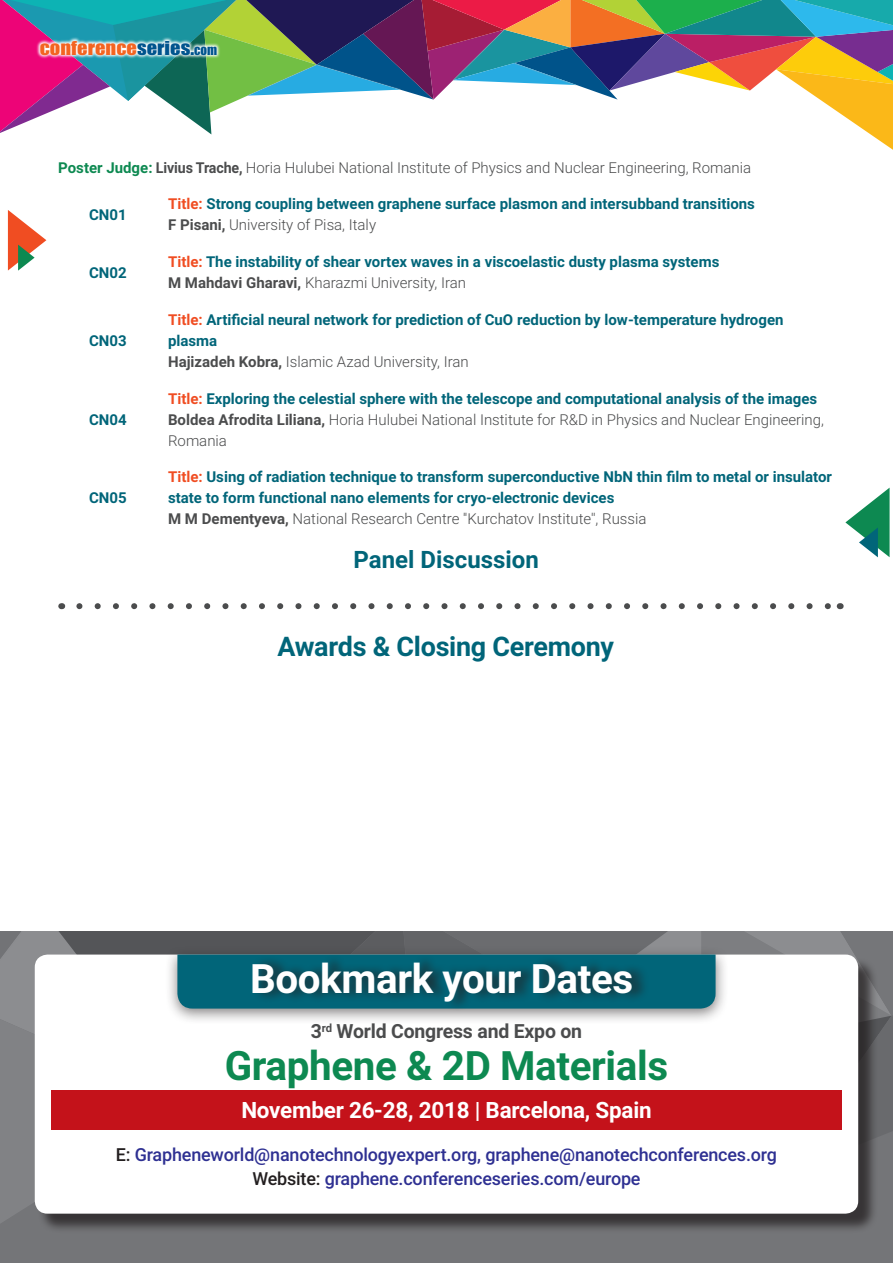
<style>
.page{position:relative;width:893px;height:1263px;background:#fff}
.page>*{position:absolute;margin:0;border:0;box-sizing:border-box;transform-origin:0 0}
.t1{font:700 40.5px "Roboto";letter-spacing:-.01em;color:#0d8951}
.t2{font:700 40.5px "Roboto";letter-spacing:-.01em;color:#fff}
.t3{font:700 27px "Roboto";letter-spacing:-.01em;color:#016579}
.t4{font:700 24px "Roboto";color:#016579}
.t5{font:700 22.5px "Roboto";letter-spacing:-.01em;color:#fff}
.t6{font:700 19.5px "Roboto";letter-spacing:-.01em;color:#4b4c4d}
.t7{font:500 18px "Roboto";letter-spacing:-.01em;color:#2e3092}
.t8{font:17.7px "Impact";color:#f36421;scale:1.16 1}
.t9{font:700 15px/21px "Roboto";color:#016579}
.t10{font:300 15px "Roboto";color:#4b4c4d}
.s1{color:#00548e}
.s2{font-size:12.6px;color:#00548e}
.s3{font-weight:700;color:#0d8951}
.s4{font-weight:700}
.s5{color:#f04d22}
.s6{color:#4b4c4d}
.s7{font-weight:300;color:#4b4c4d}
.s8{color:#231f20}
</style>
<div class="page">
<svg style="left:0;top:0;width:893px;height:150px"></svg>
<svg style="left:845px;top:488px;width:45px;height:69px"></svg>
<svg style="left:36px;top:37px;width:185px;height:22px"></svg>
<svg style="left:8px;top:210px;width:38px;height:61px"></svg>
<div style="left:0;top:932px;width:893px;height:331px;background:#747578"></div>
<svg style="left:0;top:932px;width:893px;height:298px;background:#ced1d3"></svg>
<div style="left:252px;top:954px;width:397px;height:57px;background:#231f20;opacity:.75"></div>
<div style="left:51px;top:1090px;width:791px;height:40px;background:#c4121a"></div>
<svg style="left:79px;top:603px;width:752px;height:6px"></svg>
<p class="t8" style="left:40px;top:34px;width:154px">CONFERENCE<span class="s1">SERIES.</span><span class="s2">COM</span></p>
<p class="t10" style="left:58px;top:157px;width:694px"><span class="s3">Poster Judge:</span> <span class="s4">Livius Trache,</span> Horia Hulubei National Institute of Physics and Nuclear Engineering, Romania</p>
<p class="t9" style="left:89px;top:203px;width:39px">CN01</p>
<p class="t9" style="left:168px;top:193px;width:588px"><span class="s5">Title:</span> Strong coupling between graphene surface plasmon and intersubband transitions<br><span class="s6">F Pisani,</span> <span class="s7">University of Pisa, Italy</span></p>
<p class="t9" style="left:89px;top:261px;width:39px">CN02</p>
<p class="t9" style="left:168px;top:251px;width:553px"><span class="s5">Title:</span> The instability of shear vortex waves in a viscoelastic dusty plasma systems<br><span class="s6">M Mahdavi Gharavi,</span> <span class="s7">Kharazmi University, Iran</span></p>
<p class="t9" style="left:89px;top:329px;width:39px">CN03</p>
<p class="t9" style="left:89px;top:408px;width:39px">CN04</p>
<p class="t9" style="left:89px;top:487px;width:39px">CN05</p>
<p class="t9" style="left:168px;top:308px;width:617px"><span class="s5">Title:</span> Artificial neural network for prediction of CuO reduction by low-temperature hydrogen plasma<br><span class="s6">Hajizadeh Kobra,</span> <span class="s7">Islamic Azad University, Iran</span></p>
<p class="t9" style="left:168px;top:387px;width:657px"><span class="s5">Title:</span> Exploring the celestial sphere with the telescope and computational analysis of the images<br><span class="s6">Boldea Afrodita Liliana,</span> <span class="s7">Horia Hulubei National Institute for R&amp;D in Physics and Nuclear Engineering,<br>Romania</span></p>
<p class="t9" style="left:168px;top:466px;width:665px"><span class="s5">Title:</span> Using of radiation technique to transform superconductive NbN thin film to metal or insulator state to form functional nano elements for cryo-electronic devices<br><span class="s6">M M Dementyeva,</span> <span class="s7">National Research Centre ''Kurchatov Institute'', Russia</span></p>
<p class="t4" style="left:354px;top:542px;width:187px">Panel Discussion</p>
<p class="t3" style="left:277px;top:627px;width:338px">Awards &amp; Closing Ceremony</p>
<p class="t2" style="left:250px;top:951px;width:385px">Bookmark your Dates</p>
<p class="t6" style="left:311px;top:1017px;width:273px">3<sup>rd</sup> World Congress and Expo on</p>
<p class="t1" style="left:225px;top:1037px;width:445px">Graphene &amp; 2D Materials</p>
<p class="t5" style="left:241px;top:1094px;width:412px">November 26-28, 2018 | Barcelona, Spain</p>
<p class="t7" style="left:116px;top:1142px;width:663px"><span class="s8">E:</span> Grapheneworld@nanotechnologyexpert.org, graphene@nanotechconferences.org</p>
<p class="t7" style="left:252px;top:1166px;width:390px"><span class="s8">Website:</span> graphene.conferenceseries.com/europe</p>
</div>
